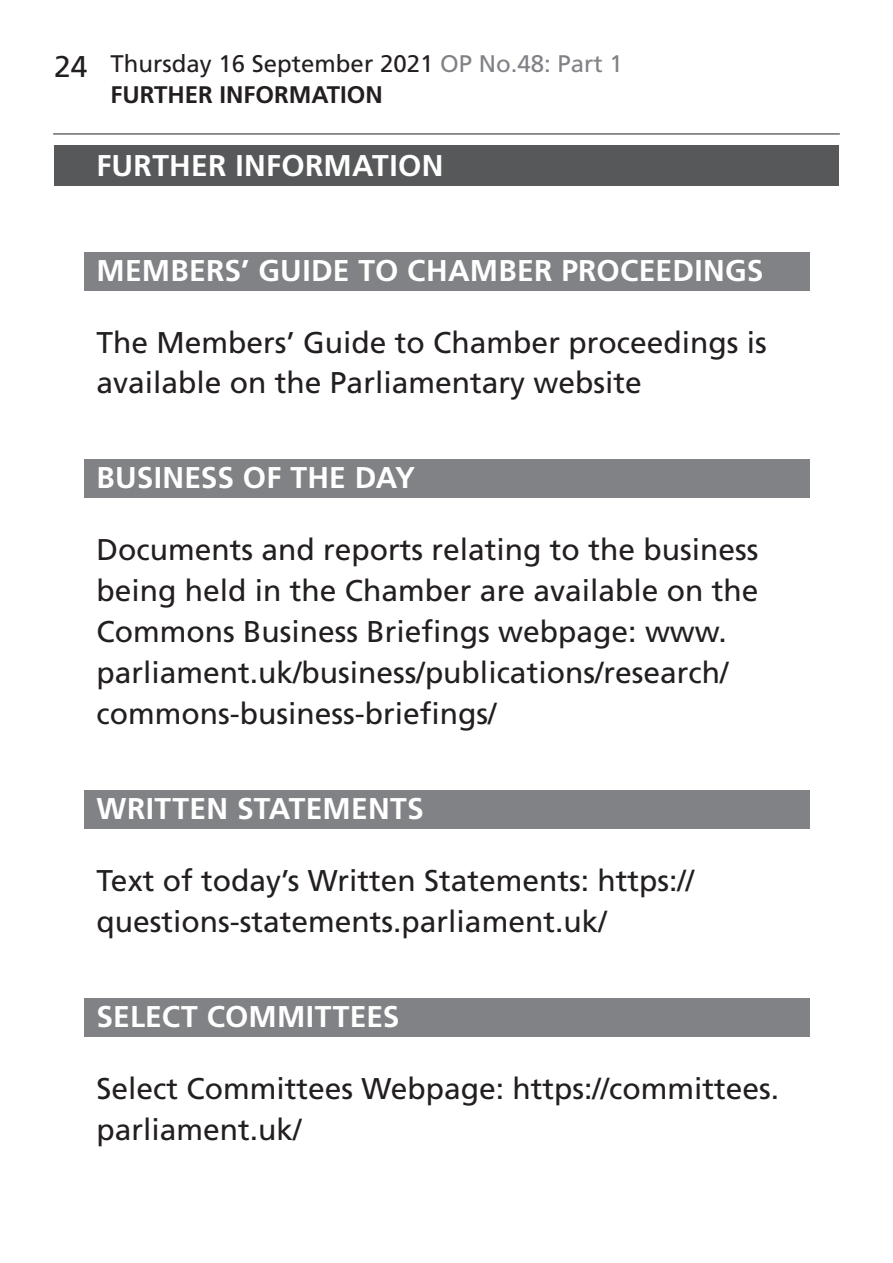
<style>
.page{position:relative;width:893px;height:1263px;background:#fff}
.page>*{position:absolute;margin:0;border:0;box-sizing:border-box;transform-origin:0 0}
.t1{font:30px/41px "Frutiger LT Std";color:#231f20}
.Heading2Grey{font:700 30px "Frutiger LT Std";letter-spacing:.01em;color:#fff}
.Heading1Grey{font:700 30px "Frutiger LT Std";letter-spacing:.01em;color:#fff}
.t2{font:24px/31.2px "Frutiger LT Std";color:#231f20}
.t3{font:700 24px "Frutiger LT Std";color:#231f20}
.s1{font-size:30px}
.s2{color:#808285}
.s3{font-weight:700}
</style>
<div class="page">
<hr style="left:53px;top:134px;width:787px;height:1px;background:#231f20">
<div style="left:54px;top:146px;width:785px;height:40px;background:#57585a"></div>
<div style="left:84px;top:252px;width:725px;height:38px;background:#808285"></div>
<div style="left:84px;top:460px;width:725px;height:38px;background:#808285"></div>
<div style="left:84px;top:790px;width:725px;height:39px;background:#808285"></div>
<div style="left:84px;top:998px;width:725px;height:38px;background:#808285"></div>
<p class="t2" style="left:111px;top:48px;width:514px;text-indent:-57px"><span class="s1">24</span> Thursday 16 September 2021 <span class="s2">OP No.48: Part 1<br></span><span class="s3">FURTHER</span></p>
<p class="t3" style="left:219px;top:81px;width:23px">INFORMATION</p>
<p class="Heading1Grey" style="left:97px;top:148px;width:348px">FURTHER INFORMATION</p>
<p class="Heading2Grey" style="left:97px;top:253px;width:668px">MEMBERS’ GUIDE TO CHAMBER PROCEEDINGS</p>
<p class="t1" style="left:97px;top:322px;width:672px">The Members’ Guide to Chamber proceedings is available on the Parliamentary website</p>
<p class="Heading2Grey" style="left:97px;top:460px;width:320px">BUSINESS OF THE DAY</p>
<p class="t1" style="left:97px;top:529px;width:663px">Documents and reports relating to the business being held in the Chamber are available on the Commons Business Briefings webpage: www. parliament.uk/business/publications/research/ commons-business-briefings/</p>
<p class="Heading2Grey" style="left:97px;top:791px;width:329px">WRITTEN STATEMENTS</p>
<p class="t1" style="left:97px;top:860px;width:599px">Text of today’s Written Statements: https:// questions-statements.parliament.uk/</p>
<p class="Heading2Grey" style="left:97px;top:999px;width:305px">SELECT COMMITTEES</p>
<p class="t1" style="left:97px;top:1068px;width:684px">Select Committees Webpage: https://committees. parliament.uk/</p>
</div>
